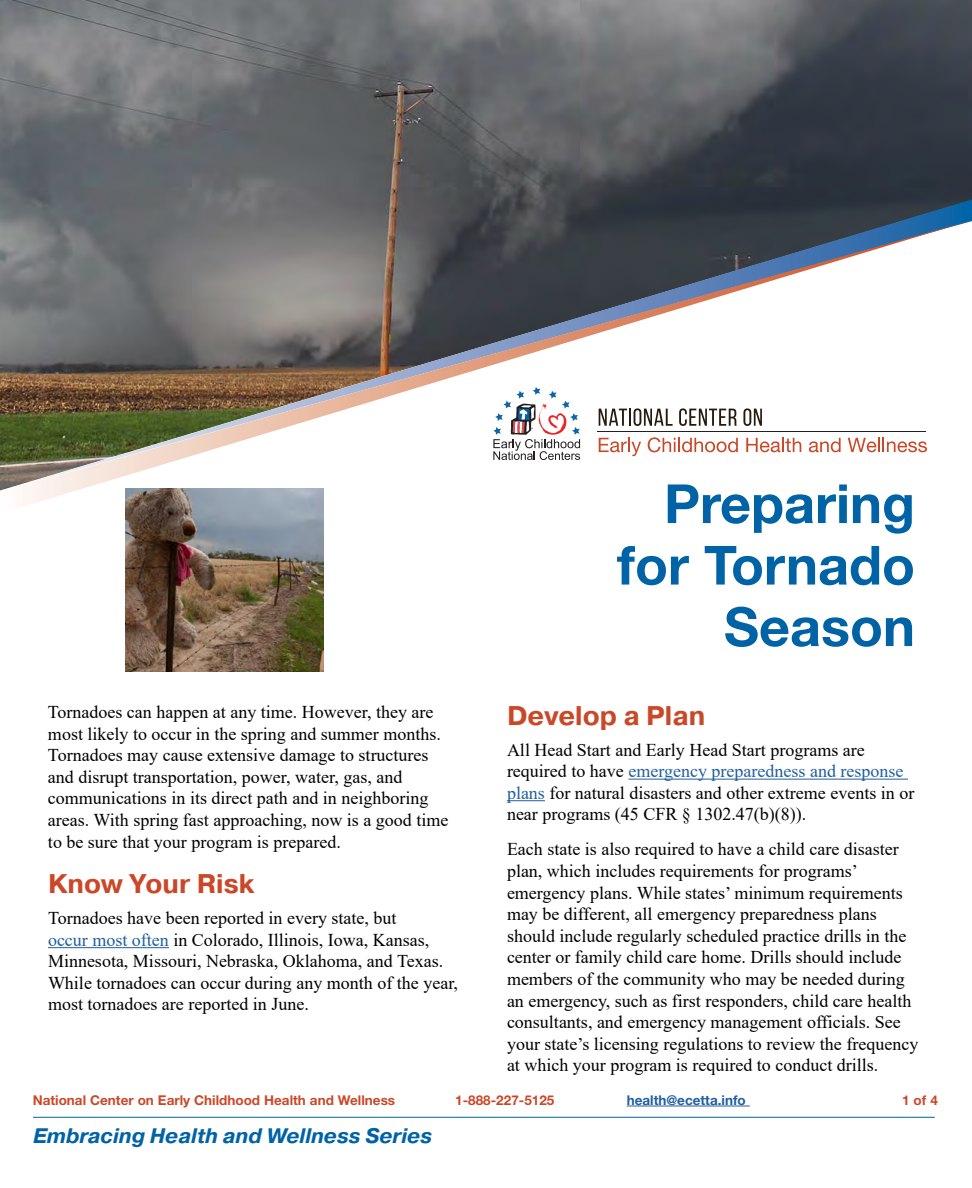
<style>
.page{position:relative;width:972px;height:1188px;background:#fff}
.page>*{position:absolute;margin:0;border:0;box-sizing:border-box;transform-origin:0 0}
.t1{font:700 54px/61.5px "Helvetica Neue LT Std";color:#0063a6;text-align:right}
.t2{font:700 27px "Pragmatica";color:#ca4828}
.t3{font:italic 700 21px "Pragmatica";color:#0063a6}
.t4{font:18px/21.6px "Times New Roman";color:#000}
.t5{font:700 13.5px "Helvetica Neue LT Std";color:#ca4828}
.t6{font:700 13.5px "Helvetica Neue LT Std";color:#215e9e}
.s1{color:#215e9e}
</style>
<div class="page">
<hr style="left:627px;top:1106px;width:123px;height:1px;background:#215e9e">
<img style="left:0;top:0;width:972px;height:200px">
<svg style="left:0;top:200px;width:972px;height:291px;background:#4b5158"></svg>
<svg style="left:1px;top:220px;width:971px;height:286px"></svg>
<hr style="left:33px;top:1117px;width:902px;height:1px;background:#0063a6">
<svg style="left:599px;top:438px;width:42px;height:18px"></svg>
<svg style="left:648px;top:437px;width:90px;height:15px"></svg>
<svg style="left:746px;top:438px;width:55px;height:14px"></svg>
<svg style="left:809px;top:438px;width:32px;height:14px"></svg>
<svg style="left:848px;top:438px;width:79px;height:14px"></svg>
<svg style="left:599px;top:408px;width:74px;height:18px"></svg>
<svg style="left:679px;top:408px;width:58px;height:18px"></svg>
<svg style="left:743px;top:408px;width:19px;height:18px"></svg>
<hr style="left:598px;top:432px;width:328px;height:1px;background:#231f20">
<svg style="left:493px;top:387px;width:87px;height:73px"></svg>
<hr style="left:48px;top:947px;width:121px;height:1px;background:#215e9e">
<hr style="left:628px;top:779px;width:280px;height:1px;background:#215e9e">
<hr style="left:507px;top:800px;width:38px;height:1px;background:#215e9e">
<img style="left:125px;top:489px;width:199px;height:183px">
<p class="t4" style="left:48px;top:701px;width:402px">Tornadoes can happen at any time. However, they are most likely to occur in the spring and summer months.<br>Tornadoes may cause extensive damage to structures and disrupt transportation, power, water, gas, and communications in its direct path and in neighboring areas. With spring fast approaching, now is a good time to be sure that your program is prepared.</p>
<h2 class="t2" style="left:48px;top:867px;width:208px">Know Your Risk</h2>
<p class="t4" style="left:48px;top:907px;width:412px">Tornadoes have been reported in every state, but<br><span class="s1">occur most often</span> in Colorado, Illinois, Iowa, Kansas, Minnesota, Missouri, Nebraska, Oklahoma, and Texas.<br>While tornadoes can occur during any month of the year, most tornadoes are reported in June.</p>
<h1 class="t1" style="left:617px;top:472px;width:299px">Preparing for Tornado<br>Season</h1>
<h2 class="t2" style="left:507px;top:698px;width:200px">Develop a Plan</h2>
<p class="t4" style="left:507px;top:738px;width:409px">All Head Start and Early Head Start programs are required to have <span class="s1">emergency preparedness and response plans</span> for natural disasters and other extreme events in or near programs (45 CFR § 1302.47(b)(8)).</p>
<p class="t4" style="left:507px;top:838px;width:413px">Each state is also required to have a child care disaster plan, which includes requirements for programs’ emergency plans. While states’ minimum requirements may be different, all emergency preparedness plans should include regularly scheduled practice drills in the center or family child care home. Drills should include members of the community who may be needed during an emergency, such as first responders, child care health consultants, and emergency management officials. See your state’s licensing regulations to review the frequency at which your program is required to conduct drills.</p>
<p class="t5" style="left:33px;top:1091px;width:364px">National Center on Early Childhood Health and Wellness</p>
<p class="t5" style="left:455px;top:1091px;width:101px">1-888-227-5125</p>
<p class="t6" style="left:627px;top:1091px;width:121px">health@ecetta.info</p>
<p class="t5" style="left:902px;top:1091px;width:37px">1 of 4</p>
<p class="t3" style="left:33px;top:1123px;width:401px">Embracing Health and Wellness Series</p>
</div>
